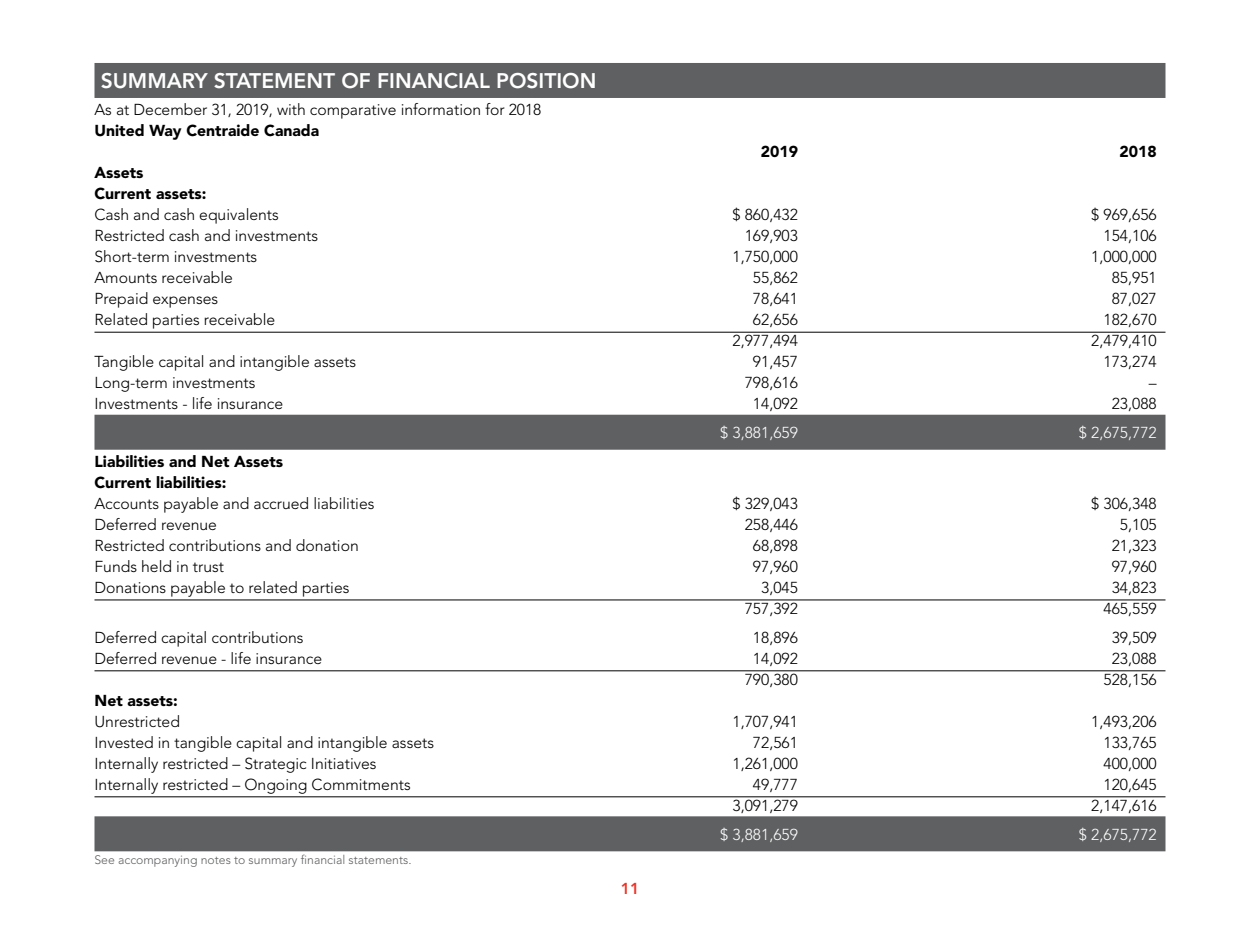
<style>
.page{position:relative;width:1260px;height:945px;background:#fff}
.page>*{position:absolute;margin:0;border:0;box-sizing:border-box;transform-origin:0 0}
.t1{font:800 21px "Avenir";color:#fff}
.t2{font:300 15.75px "Avenir";color:#000}
.t3{font:900 15.75px/21px "Avenir";color:#000}
.t4{font:300 15.75px "Avenir";color:#fff}
.t5{font:800 15.75px "Avenir";color:#ee3124}
.t6{font:300 12.25px "Avenir";color:#5f6062}
</style>
<div class="page">
<div style="left:94px;top:63px;width:1072px;height:35px;background:#5f6062"></div>
<hr style="left:94px;top:332px;width:1072px;height:1px;background:#000">
<div style="left:94px;top:415px;width:1072px;height:35px;background:#5f6062"></div>
<hr style="left:94px;top:600px;width:1072px;height:1px;background:#000">
<hr style="left:94px;top:670px;width:1072px;height:1px;background:#000">
<hr style="left:94px;top:796px;width:1072px;height:1px;background:#000">
<div style="left:94px;top:816px;width:1072px;height:35px;background:#5f6062"></div>
<h1 class="t1" style="left:101px;top:69px;width:497px">SUMMARY STATEMENT OF FINANCIAL POSITION</h1>
<p class="t2" style="left:94px;top:101px;width:448px">As at December 31, 2019, with comparative information for 2018</p>
<p class="t3" style="left:94px;top:120px;width:226px">United Way Centraide Canada</p>
<p class="t3" style="left:761px;top:141px;width:39px">2019</p>
<p class="t3" style="left:1119px;top:141px;width:39px">2018</p>
<p class="t3" style="left:94px;top:162px;width:113px">Assets<br>Current assets:</p>
<p class="t2" style="left:94px;top:206px;width:186px">Cash and cash equivalents</p>
<p class="t2" style="left:732px;top:206px;width:67px">$ 860,432</p>
<p class="t2" style="left:1091px;top:206px;width:67px">$ 969,656</p>
<p class="t2" style="left:95px;top:227px;width:225px">Restricted cash and investments</p>
<p class="t2" style="left:745px;top:227px;width:55px">169,903</p>
<p class="t2" style="left:1104px;top:227px;width:55px">154,106</p>
<p class="t2" style="left:94px;top:248px;width:164px">Short-term investments</p>
<p class="t2" style="left:732px;top:248px;width:67px">1,750,000</p>
<p class="t2" style="left:1091px;top:248px;width:67px">1,000,000</p>
<p class="t2" style="left:94px;top:269px;width:140px">Amounts receivable</p>
<p class="t2" style="left:753px;top:269px;width:47px">55,862</p>
<p class="t2" style="left:1112px;top:269px;width:47px">85,951</p>
<p class="t2" style="left:94px;top:290px;width:125px">Prepaid expenses</p>
<p class="t2" style="left:753px;top:290px;width:47px">78,641</p>
<p class="t2" style="left:1112px;top:290px;width:47px">87,027</p>
<p class="t2" style="left:94px;top:311px;width:182px">Related parties receivable</p>
<p class="t2" style="left:753px;top:311px;width:47px">62,656</p>
<p class="t2" style="left:1104px;top:311px;width:55px">182,670</p>
<p class="t2" style="left:732px;top:332px;width:67px">2,977,494</p>
<p class="t2" style="left:1091px;top:332px;width:67px">2,479,410</p>
<p class="t2" style="left:94px;top:353px;width:263px">Tangible capital and intangible assets</p>
<p class="t2" style="left:753px;top:353px;width:47px">91,457</p>
<p class="t2" style="left:1104px;top:353px;width:55px">173,274</p>
<p class="t2" style="left:94px;top:374px;width:163px">Long-term investments</p>
<p class="t2" style="left:745px;top:374px;width:55px">798,616</p>
<p class="t2" style="left:1149px;top:374px;width:9px">–</p>
<p class="t2" style="left:95px;top:395px;width:190px">Investments - life insurance</p>
<p class="t2" style="left:753px;top:395px;width:47px">14,092</p>
<p class="t2" style="left:1112px;top:395px;width:47px">23,088</p>
<p class="t4" style="left:720px;top:424px;width:79px">$ 3,881,659</p>
<p class="t4" style="left:1079px;top:424px;width:79px">$ 2,675,772</p>
<p class="t3" style="left:95px;top:451px;width:190px">Liabilities and Net Assets<br>Current liabilities:</p>
<p class="t2" style="left:95px;top:494px;width:282px">Accounts payable and accrued liabilities</p>
<p class="t2" style="left:733px;top:494px;width:67px">$ 329,043</p>
<p class="t2" style="left:1091px;top:494px;width:67px">$ 306,348</p>
<p class="t2" style="left:95px;top:515px;width:124px">Deferred revenue</p>
<p class="t2" style="left:745px;top:515px;width:55px">258,446</p>
<p class="t2" style="left:1120px;top:515px;width:38px">5,105</p>
<p class="t2" style="left:95px;top:536px;width:266px">Restricted contributions and donation</p>
<p class="t2" style="left:753px;top:536px;width:47px">68,898</p>
<p class="t2" style="left:1112px;top:536px;width:47px">21,323</p>
<p class="t2" style="left:95px;top:557px;width:131px">Funds held in trust</p>
<p class="t2" style="left:753px;top:557px;width:47px">97,960</p>
<p class="t2" style="left:1112px;top:557px;width:47px">97,960</p>
<p class="t2" style="left:95px;top:578px;width:257px">Donations payable to related parties</p>
<p class="t2" style="left:761px;top:578px;width:38px">3,045</p>
<p class="t2" style="left:1112px;top:578px;width:47px">34,823</p>
<p class="t2" style="left:745px;top:599px;width:55px">757,392</p>
<p class="t2" style="left:1104px;top:599px;width:55px">465,559</p>
<p class="t2" style="left:95px;top:628px;width:211px">Deferred capital contributions</p>
<p class="t2" style="left:753px;top:628px;width:47px">18,896</p>
<p class="t2" style="left:1112px;top:628px;width:47px">39,509</p>
<p class="t2" style="left:95px;top:649px;width:229px">Deferred revenue - life insurance</p>
<p class="t2" style="left:753px;top:649px;width:47px">14,092</p>
<p class="t2" style="left:1112px;top:649px;width:47px">23,088</p>
<p class="t2" style="left:745px;top:670px;width:55px">790,380</p>
<p class="t2" style="left:1104px;top:670px;width:55px">528,156</p>
<p class="t3" style="left:95px;top:690px;width:85px">Net assets:</p>
<p class="t2" style="left:95px;top:712px;width:87px">Unrestricted</p>
<p class="t2" style="left:733px;top:712px;width:67px">1,707,941</p>
<p class="t2" style="left:1091px;top:712px;width:67px">1,493,206</p>
<p class="t2" style="left:95px;top:733px;width:341px">Invested in tangible capital and intangible assets</p>
<p class="t2" style="left:753px;top:733px;width:47px">72,561</p>
<p class="t2" style="left:1104px;top:733px;width:55px">133,765</p>
<p class="t2" style="left:95px;top:754px;width:284px">Internally restricted – Strategic Initiatives</p>
<p class="t2" style="left:733px;top:754px;width:67px">1,261,000</p>
<p class="t2" style="left:1104px;top:754px;width:55px">400,000</p>
<p class="t2" style="left:95px;top:775px;width:318px">Internally restricted – Ongoing Commitments</p>
<p class="t2" style="left:753px;top:775px;width:47px">49,777</p>
<p class="t2" style="left:1104px;top:775px;width:55px">120,645</p>
<p class="t2" style="left:733px;top:796px;width:67px">3,091,279</p>
<p class="t2" style="left:1091px;top:796px;width:67px">2,147,616</p>
<p class="t4" style="left:720px;top:825px;width:79px">$ 3,881,659</p>
<p class="t4" style="left:1079px;top:825px;width:79px">$ 2,675,772</p>
<p class="t6" style="left:94px;top:852px;width:319px">See accompanying notes to summary financial statements.</p>
<p class="t5" style="left:621px;top:879px;width:20px">11</p>
</div>
